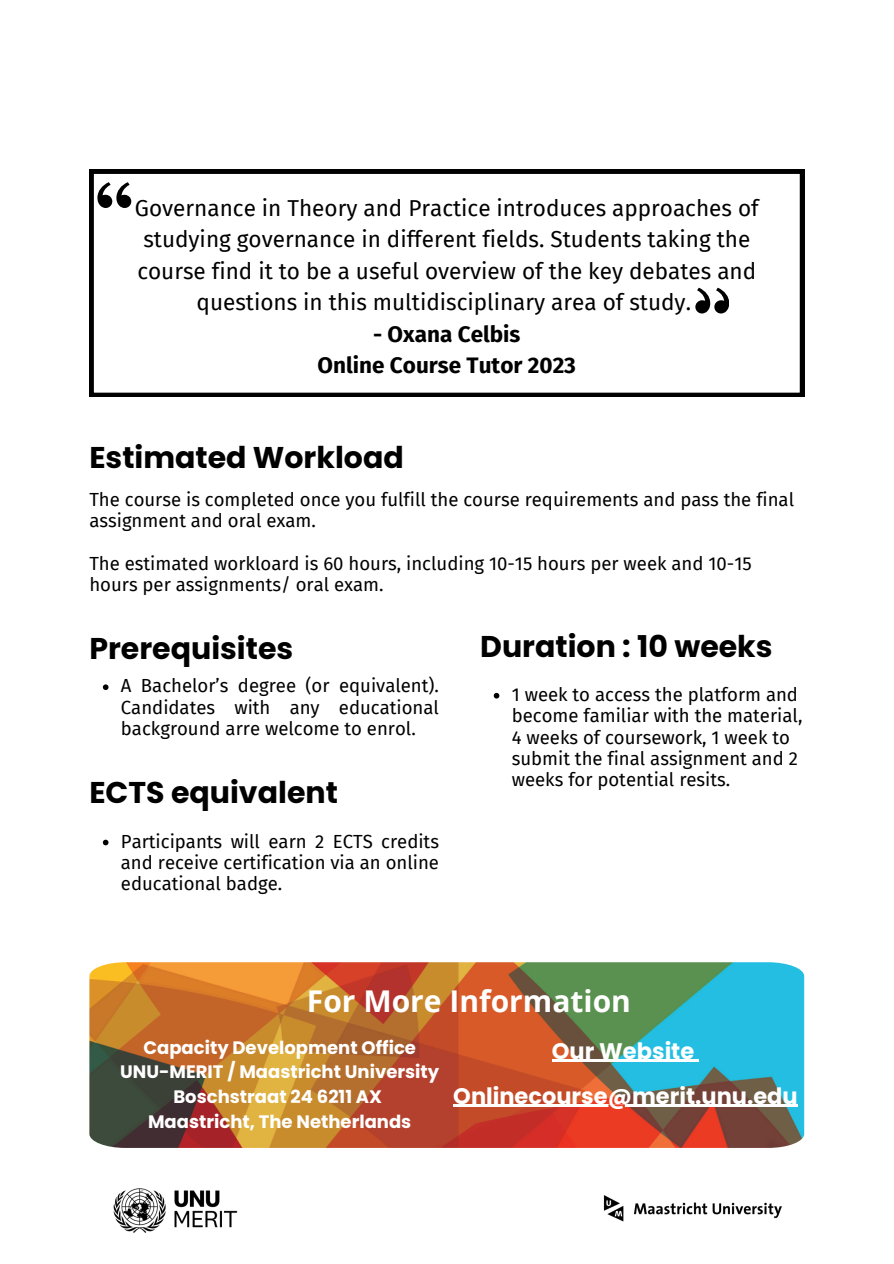
<style>
.page{position:relative;width:894px;height:1264px;background:#fff}
.page>*{position:absolute;margin:0;border:0;box-sizing:border-box;transform-origin:0 0}
.t1{font:700 30px "Poppins";color:#000}
.t2{font:700 30px "Open Sans";color:#fff}
.t3{font:22.5px/31.5px "Fira Sans";color:#000;text-align:center}
.t4{font:700 22.5px "Poppins";color:#fff}
.t5{font:700 22.5px/31.5px "Fira Sans";color:#000;text-align:center}
.t6{font:18.6px/21.3px "Fira Sans";color:#000}
.t7{font:700 18px/24.8px "Poppins";color:#fff;text-align:center}
</style>
<div class="page">
<svg style="left:89px;top:169px;width:715px;height:228px"></svg>
<svg style="left:97px;top:182px;width:34px;height:26px"></svg>
<svg style="left:695px;top:288px;width:33px;height:25px"></svg>
<img style="left:89px;top:962px;width:715px;height:185px">
<svg style="left:103px;top:684px;width:5px;height:6px"></svg>
<svg style="left:493px;top:693px;width:6px;height:5px"></svg>
<svg style="left:103px;top:839px;width:5px;height:6px"></svg>
<hr style="left:552px;top:1059px;width:142px;height:3px;background:#fff">
<svg style="left:694px;top:1059px;width:5px;height:3px"></svg>
<hr style="left:453px;top:1104px;width:344px;height:3px;background:#fff">
<img style="left:113px;top:1188px;width:125px;height:45px">
<img style="left:603px;top:1195px;width:179px;height:27px">
<p class="t3" style="left:135px;top:192px;width:625px">Governance in Theory and Practice introduces approaches of studying governance in different fields. Students taking the course find it to be a useful overview of the key debates and questions in this multidisciplinary area of study.</p>
<p class="t5" style="left:317px;top:318px;width:260px">- Oxana Celbis<br>Online Course Tutor 2023</p>
<h1 class="t1" style="left:89px;top:436px;width:316px">Estimated Workload</h1>
<p class="t6" style="left:89px;top:488px;width:706px">The course is completed once you fulfill the course requirements and pass the final assignment and oral exam.</p>
<p class="t6" style="left:89px;top:553px;width:663px">The estimated workloard is 60 hours, including 10-15 hours per week and 10-15 hours per assignments/ oral exam.</p>
<h1 class="t1" style="left:480px;top:625px;width:294px">Duration : 10 weeks</h1>
<p class="t6" style="left:511px;top:684px;width:292px">1 week to access the platform and become familiar with the material,<br>4 weeks of coursework, 1 week to submit the final assignment and 2 weeks for potential resits.</p>
<h3 class="t1" style="left:89px;top:627px;width:205px">Prerequisites</h3>
<p class="t6" style="left:121px;top:675px;width:319px;text-align:justify">A Bachelor’s degree (or equivalent).<br>Candidates with any educational background arre welcome to enrol.</p>
<h1 class="t1" style="left:89px;top:771px;width:250px">ECTS equivalent</h1>
<p class="t6" style="left:121px;top:830px;width:319px;text-align:justify">Participants will earn 2 ECTS credits and receive certification via an online educational badge.</p>
<h1 class="t2" style="left:307px;top:980px;width:325px">For More Information</h1>
<p class="t7" style="left:120px;top:1034px;width:320px">Capacity Development Office<br>UNU-MERIT / Maastricht University<br>Boschstraat 24 6211 AX<br>Maastricht, The Netherlands</p>
<h1 class="t4" style="left:552px;top:1035px;width:144px">Our Website</h1>
<h4 class="t4" style="left:453px;top:1080px;width:346px">Onlinecourse@merit.unu.edu</h4>
</div>
